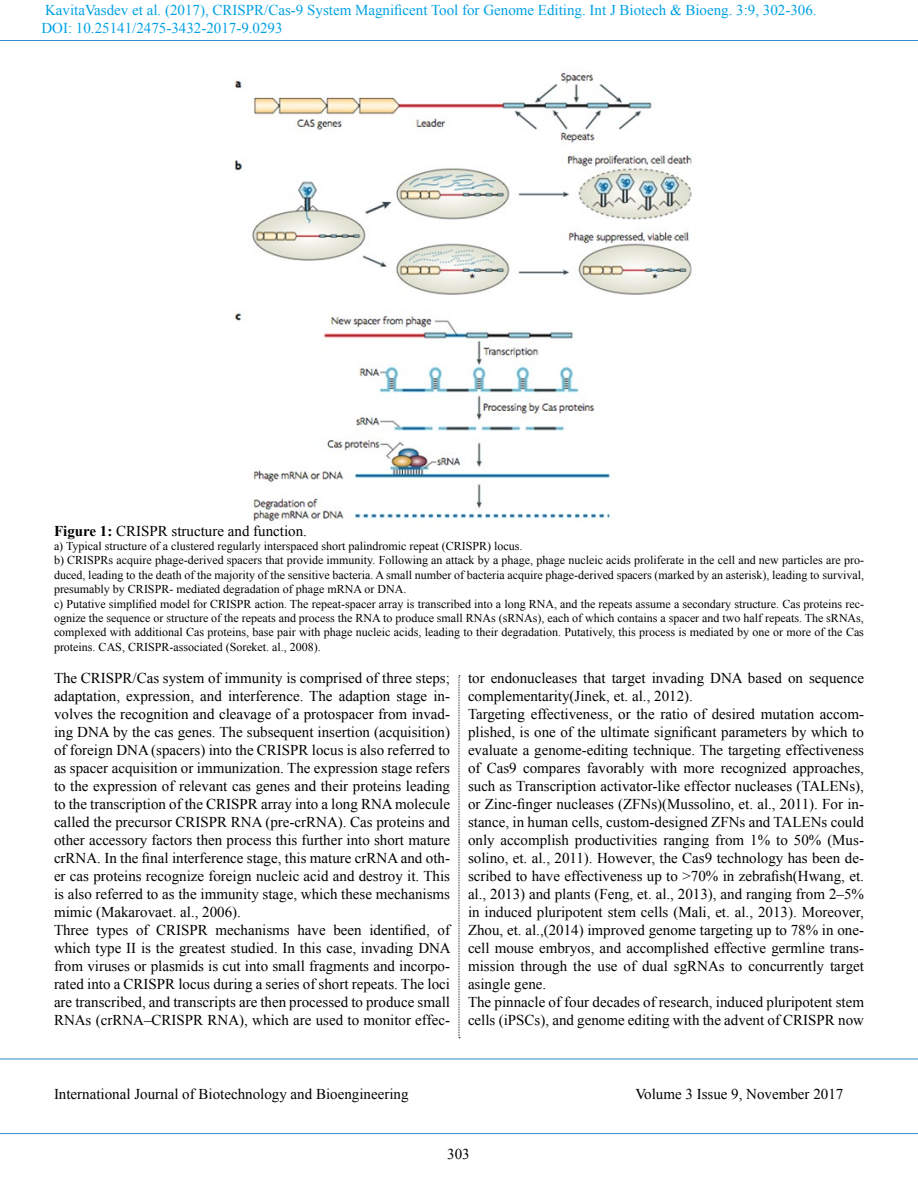
<style>
.page{position:relative;width:918px;height:1188px;background:#fff}
.page>*{position:absolute;margin:0;border:0;box-sizing:border-box;transform-origin:0 0}
.t1{font:15px/18px "Times New Roman";color:#000}
.t2{font:15px/18px "Times New Roman";color:#00a1e4}
.t3{font:12px/14.4px "Times New Roman";color:#000}
.s1{font-weight:700}
</style>
<div class="page">
<hr style="left:0;top:40px;width:918px;height:1px;background:#378bca">
<hr style="left:0;top:1059px;width:918px;height:1px;background:#378bca">
<hr style="left:0;top:1133px;width:918px;height:1px;background:#378bca">
<img style="left:233px;top:73px;width:459px;height:449px">
<svg style="left:459px;top:676px;width:1px;height:362px"></svg>
<p class="t2" style="left:41px;top:1px;width:777px">KavitaVasdev et al. (2017), CRISPR/Cas-9 System Magnificent Tool for Genome Editing. Int J Biotech &amp; Bioeng. 3:9, 302-306.<br>DOI: 10.25141/2475-3432-2017-9.0293</p>
<p class="t1" style="left:54px;top:521px;width:255px"><span class="s1">Figure 1:</span> CRISPR structure and function.</p>
<p class="t3" style="left:54px;top:539px;width:812px">a) Typical structure of a clustered regularly interspaced short palindromic repeat (CRISPR) locus.<br>b) CRISPRs acquire phage-derived spacers that provide immunity. Following an attack by a phage, phage nucleic acids proliferate in the cell and new particles are pro&shy;duced, leading to the death of the majority of the sensitive bacteria. A small number of bacteria acquire phage-derived spacers (marked by an asterisk), leading to survival, presumably by CRISPR- mediated degradation of phage mRNA or DNA.<br>c) Putative simplified model for CRISPR action. The repeat-spacer array is transcribed into a long RNA, and the repeats assume a secondary structure. Cas proteins rec&shy;ognize the sequence or structure of the repeats and process the RNA to produce small RNAs (sRNAs), each of which contains a spacer and two half repeats. The sRNAs, complexed with additional Cas proteins, base pair with phage nucleic acids, leading to their degradation. Putatively, this process is mediated by one or more of the Cas proteins. CAS, CRISPR-associated (Soreket. al., 2008).</p>
<p class="t1" style="left:54px;top:668px;width:398px">The CRISPR/Cas system of immunity is comprised of three steps; adaptation, expression, and interference. The adaption stage in&shy;volves the recognition and cleavage of a protospacer from invad&shy;ing DNA by the cas genes. The subsequent insertion (acquisition) of foreign DNA (spacers) into the CRISPR locus is also referred to as spacer acquisition or immunization. The expression stage refers to the expression of relevant cas genes and their proteins leading to the transcription of the CRISPR array into a long RNA molecule called the precursor CRISPR RNA (pre-crRNA). Cas proteins and other accessory factors then process this further into short mature crRNA. In the final interference stage, this mature crRNA and oth&shy;er cas proteins recognize foreign nucleic acid and destroy it. This is also referred to as the immunity stage, which these mechanisms mimic (Makarovaet. al., 2006).<br>Three types of CRISPR mechanisms have been identified, of which type II is the greatest studied. In this case, invading DNA from viruses or plasmids is cut into small fragments and incorpo&shy;rated into a CRISPR locus during a series of short repeats. The loci are transcribed, and transcripts are then processed to produce small RNAs (crRNA–CRISPR RNA), which are used to monitor effec-</p>
<p class="t1" style="left:468px;top:668px;width:398px">tor endonucleases that target invading DNA based on sequence complementarity(Jinek, et. al., 2012).<br>Targeting effectiveness, or the ratio of desired mutation accom&shy;plished, is one of the ultimate significant parameters by which to evaluate a genome-editing technique. The targeting effectiveness of Cas9 compares favorably with more recognized approaches, such as Transcription activator-like effector nucleases (TALENs), or Zinc-finger nucleases (ZFNs)(Mussolino, et. al., 2011). For in&shy;stance, in human cells, custom-designed ZFNs and TALENs could only accomplish productivities ranging from 1% to 50% (Mus&shy;solino, et. al., 2011). However, the Cas9 technology has been de&shy;scribed to have effectiveness up to &gt;70% in zebrafish(Hwang, et. al., 2013) and plants (Feng, et. al., 2013), and ranging from 2–5% in induced pluripotent stem cells (Mali, et. al., 2013). Moreover, Zhou, et. al.,(2014) improved genome targeting up to 78% in one&shy;cell mouse embryos, and accomplished effective germline trans&shy;mission through the use of dual sgRNAs to concurrently target asingle gene.<br>The pinnacle of four decades of research, induced pluripotent stem cells (iPSCs), and genome editing with the advent of CRISPR now</p>
<p class="t1" style="left:54px;top:1085px;width:356px">International Journal of Biotechnology and Bioengineering</p>
<p class="t1" style="left:635px;top:1085px;width:210px">Volume 3 Issue 9, November 2017</p>
<p class="t1" style="left:447px;top:1145px;width:24px">303</p>
</div>
